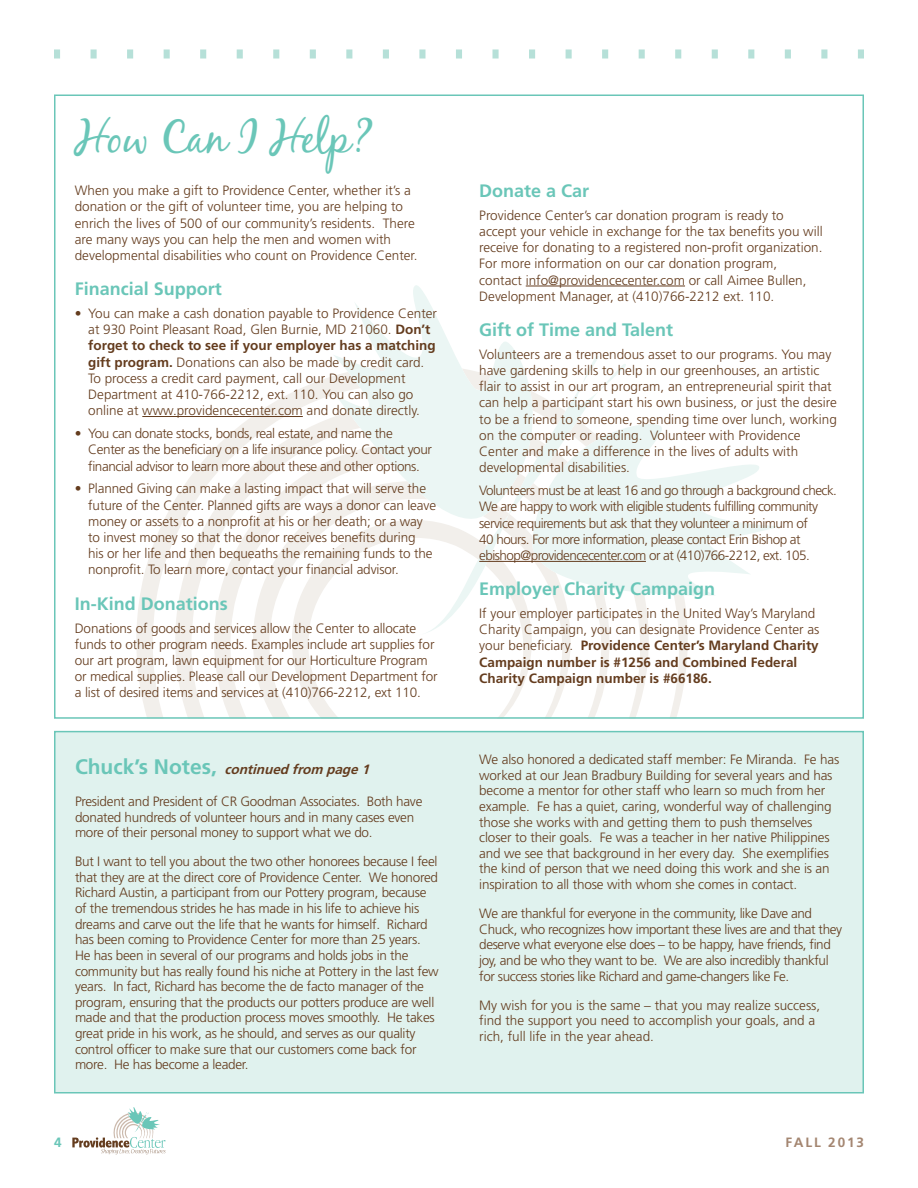
<style>
.page{position:relative;width:918px;height:1188px;background:#fff}
.page>*{position:absolute;margin:0;border:0;box-sizing:border-box;transform-origin:0 0}
.t1{font:45px "Black Jack";color:#6ac6b8}
.t2{font:700 18px "Frutiger LT Std";color:#6ac6b8}
.t3{font:300 13.5px/16.2px "Frutiger LT Std";letter-spacing:-.01em;color:#643c1e}
.t4{font:300 13.5px/15.6px "Frutiger LT Std";letter-spacing:-.03em;color:#643c1e}
.t5{font:300 13.5px/16.2px "Frutiger LT Std";letter-spacing:-.04em;color:#643c1e}
.t6{font:italic 700 13.5px "Frutiger LT Std";color:#643c1e}
.t7{font:700 13.5px "Frutiger LT Std";letter-spacing:.14em;color:#a48671}
.t8{font:700 13.5px "Frutiger LT Std";color:#6ac6b8}
.s1{font-weight:700}
.s2{font-style:normal;font-size:21px;color:#6ac6b8}
</style>
<div class="page">
<svg style="left:136px;top:513px;width:32px;height:203px"></svg>
<svg style="left:670px;top:596px;width:18px;height:120px"></svg>
<svg style="left:168px;top:422px;width:77px;height:294px"></svg>
<svg style="left:207px;top:446px;width:38px;height:270px"></svg>
<svg style="left:355px;top:285px;width:178px;height:65px"></svg>
<svg style="left:652px;top:424px;width:128px;height:172px"></svg>
<svg style="left:245px;top:350px;width:407px;height:366px"></svg>
<hr style="left:142px;top:416px;width:161px;height:1px;background:#643c1e">
<hr style="left:526px;top:286px;width:159px;height:1px;background:#643c1e">
<hr style="left:479px;top:561px;width:167px;height:1px;background:#643c1e">
<svg style="left:54px;top:49px;width:810px;height:10px"></svg>
<svg style="left:72px;top:1107px;width:94px;height:47px"></svg>
<div style="left:54px;top:731px;width:810px;height:363px;background:#e0f2ee;border:2px solid #6ac6b8"></div>
<h1 class="t1" style="left:75px;top:110px;width:300px">How Can I Help?</h1>
<p class="t3" style="left:75px;top:183px;width:344px">When you make a gift to Providence Center, whether it’s a donation or the gift of volunteer time, you are helping to enrich the lives of 500 of our community’s residents. There are many ways you can help the men and women with developmental disabilities who count on Providence Center.</p>
<h2 class="t2" style="left:75px;top:278px;width:149px">Financial Support</h2>
<p class="t3" style="left:88px;top:305px;width:350px;text-indent:-14px">• You can make a cash donation payable to Providence Center at 930 Point Pleasant Road, Glen Burnie, MD 21060. <span class="s1">Don’t forget to check to see if your employer has a matching gift program.</span> Donations can also be made by credit card.<br>To process a credit card payment, call our Development Department at 410-766-2212, ext. 110. You can also go online at www.providencecenter.com and donate directly.</p>
<p class="t4" style="left:88px;top:426px;width:345px;line-height:16.2px;text-indent:-14px">• You can donate stocks, bonds, real estate, and name the<br>Center as the beneficiary on a life insurance policy. Contact your financial advisor to learn more about these and other options.</p>
<p class="t3" style="left:88px;top:481px;width:349px;text-indent:-14px">• Planned Giving can make a lasting impact that will serve the future of the Center. Planned gifts are ways a donor can leave money or assets to a nonprofit at his or her death; or a way to invest money so that the donor receives benefits during<br>his or her life and then bequeaths the remaining funds to the nonprofit. To learn more, contact your financial advisor.</p>
<h2 class="t2" style="left:75px;top:593px;width:154px">In-Kind Donations</h2>
<p class="t3" style="left:75px;top:620px;width:364px">Donations of goods and services allow the Center to allocate funds to other program needs. Examples include art supplies for our art program, lawn equipment for our Horticulture Program or medical supplies. Please call our Development Department for a list of desired items and services at (410)766-2212, ext 110.</p>
<p class="t6" style="left:75px;top:762px;width:300px"><span class="s2">C h u c k ’s N o t e s ,</span> continued from page1</p>
<p class="t3" style="left:75px;top:794px;width:349px;line-height:15.6px">President and President of CR Goodman Associates. Both have donated hundreds of volunteer hours and in many cases even more of their personal money to support what we do.</p>
<p class="t3" style="left:75px;top:854px;width:365px;line-height:15.6px">But I want to tell you about the two other honorees because I feel that they are at the direct core of Providence Center. We honored Richard Austin, a participant from our Pottery program, because of the tremendous strides he has made in his life to achieve his dreams and carve out the life that he wants for himself. Richard has been coming to Providence Center for more than 25 years.<br>He has been in several of our programs and holds jobs in the community but has really found his niche at Pottery in the last few years. In fact, Richard has become the de facto manager of the program, ensuring that the products our potters produce are well made and that the production process moves smoothly. He takes great pride in his work, as he should, and serves as our quality control officer to make sure that our customers come back for more. He has become a leader.</p>
<h2 class="t2" style="left:479px;top:180px;width:112px">Donate a Car</h2>
<p class="t3" style="left:479px;top:207px;width:345px">Providence Center’s car donation program is ready to accept your vehicle in exchange for the tax benefits you will receive for donating to a registered non-profit organization.<br>For more information on our car donation program, contact info@providencecenter.com or call Aimee Bullen, Development Manager, at (410)766-2212 ext. 110.</p>
<h2 class="t2" style="left:479px;top:319px;width:196px">Gift of Time and Talent</h2>
<p class="t3" style="left:479px;top:346px;width:359px">Volunteers are a tremendous asset to our programs. You may have gardening skills to help in our greenhouses, an artistic flair to assist in our art program, an entrepreneurial spirit that can help a participant start his own business, or just the desire to be a friend to someone, spending time over lunch, working on the computer or reading. Volunteer with Providence Center and make a difference in the lives of adults with developmental disabilities.</p>
<p class="t5" style="left:479px;top:483px;width:359px">Volunteers must be at least 16 and go through a background check.<br>We are happy to work with eligible students fulfilling community service requirements but ask that they volunteer a minimum of<br>40 hours. For more information, please contact Erin Bishop at ebishop@providencecenter.com or at (410)766-2212, ext. 105.</p>
<h2 class="t2" style="left:479px;top:578px;width:238px">Employer Charity Campaign</h2>
<p class="t3" style="left:479px;top:606px;width:342px">If your employer participates in the United Way’s Maryland Charity Campaign, you can designate Providence Center as your beneficiary. <span class="s1">Providence Center’s Maryland Charity Campaign number is #1256 and Combined Federal Charity Campaign number is #66186.</span></p>
<p class="t3" style="left:479px;top:752px;width:362px;line-height:15.6px">We also honored a dedicated staff member: Fe Miranda. Fe has worked at our Jean Bradbury Building for several years and has become a mentor for other staff who learn so much from her example. Fe has a quiet, caring, wonderful way of challenging those she works with and getting them to push themselves closer to their goals. Fe was a teacher in her native Philippines and we see that background in her every day. She exemplifies the kind of person that we need doing this work and she is an inspiration to all those with whom she comes in contact.</p>
<p class="t4" style="left:479px;top:906px;width:364px">We are thankful for everyone in the community, like Dave and Chuck, who recognizes how important these lives are and that they deserve what everyone else does – to be happy, have friends, find joy, and be who they want to be. We are also incredibly thankful for success stories like Richard and game-changers like Fe.</p>
<p class="t3" style="left:479px;top:997px;width:343px;line-height:15.6px">My wish for you is the same – that you may realize success, find the support you need to accomplish your goals, and a rich, full life in the year ahead.</p>
<p class="t8" style="left:54px;top:1135px;width:9px">4</p>
<p class="t7" style="left:786px;top:1135px;width:80px">FALL 2013</p>
</div>
